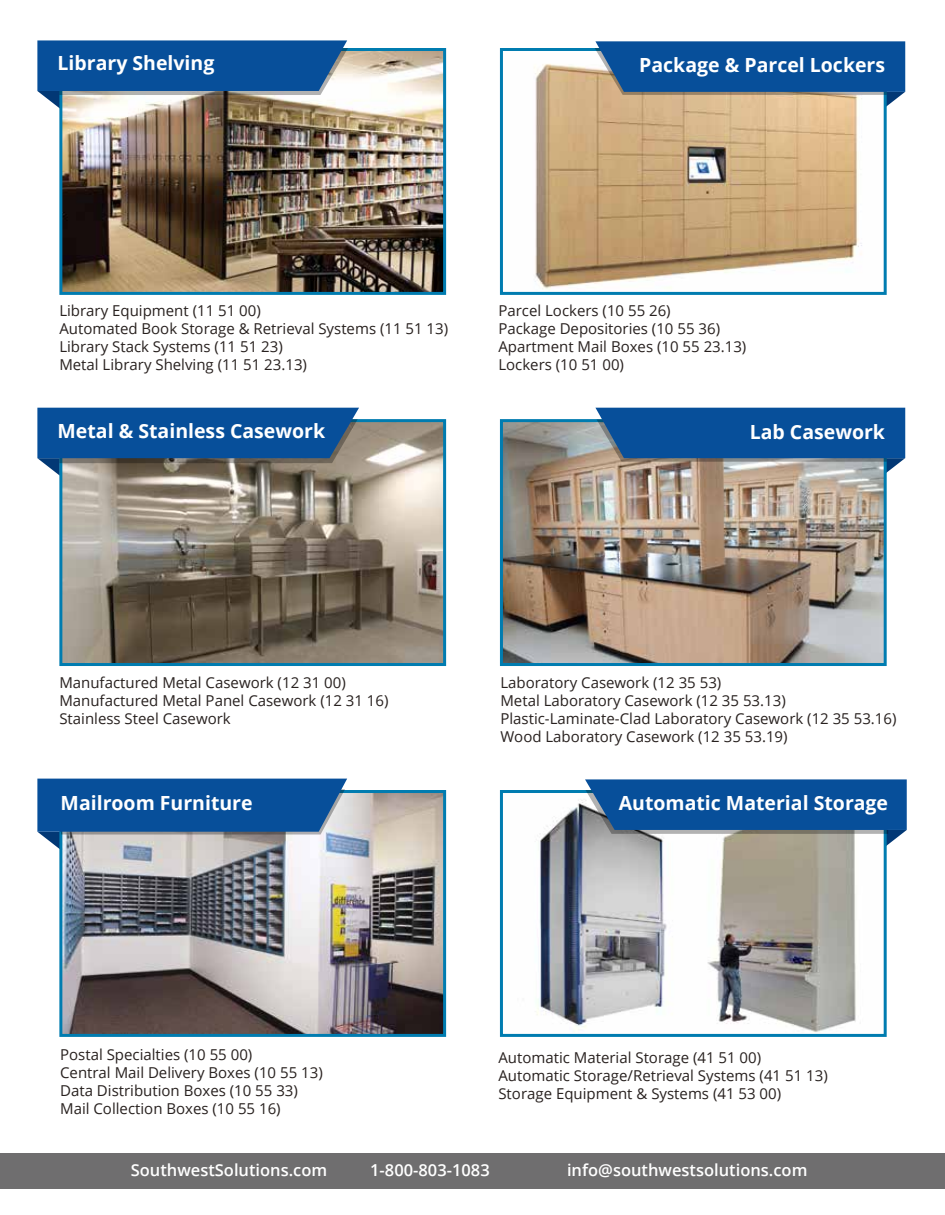
<style>
.page{position:relative;width:945px;height:1215px;background:#fff}
.page>*{position:absolute;margin:0;border:0;box-sizing:border-box;transform-origin:0 0}
.t1{font:700 19.5px "Open Sans";color:#fff}
.t2{font:600 16.5px "Open Sans";color:#fff}
.t3{font:15px/18px "Open Sans";color:#28211f}
</style>
<div class="page">
<img style="left:504px;top:423px;width:379px;height:239px">
<div style="left:500px;top:419px;width:387px;height:247px;border:3px solid #007cb0"></div>
<img style="left:534px;top:64px;width:328px;height:226px">
<div style="left:500px;top:48px;width:387px;height:247px;border:3px solid #007cb0"></div>
<img style="left:63px;top:52px;width:379px;height:239px">
<div style="left:59px;top:48px;width:387px;height:247px;border:3px solid #007cb0"></div>
<img style="left:63px;top:423px;width:379px;height:239px">
<div style="left:59px;top:419px;width:387px;height:247px;border:3px solid #007cb0"></div>
<img style="left:63px;top:794px;width:379px;height:239px">
<div style="left:59px;top:790px;width:387px;height:247px;border:3px solid #007cb0"></div>
<svg style="left:37px;top:40px;width:312px;height:69px;background:#4071a2"></svg>
<svg style="left:37px;top:408px;width:322px;height:68px;background:#2a5b8c"></svg>
<svg style="left:37px;top:779px;width:312px;height:70px;background:#3a6ea5"></svg>
<svg style="left:595px;top:41px;width:310px;height:68px;background:#426e9a"></svg>
<svg style="left:595px;top:408px;width:310px;height:67px;background:#36679a"></svg>
<div style="left:0;top:1153px;width:945px;height:35px;background:#6f6e6f"></div>
<img style="left:536px;top:800px;width:320px;height:233px">
<div style="left:500px;top:790px;width:387px;height:247px;border:3px solid #007cb0"></div>
<svg style="left:585px;top:779px;width:322px;height:68px;background:#386b9f"></svg>
<h1 class="t1" style="left:58px;top:50px;width:158px">Library Shelving</h1>
<h1 class="t1" style="left:639px;top:51px;width:247px">Package &amp; Parcel Lockers</h1>
<p class="t3" style="left:59px;top:301px;width:390px">Library Equipment (11 51 00)<br>Automated Book Storage &amp; Retrieval Systems (11 51 13)<br>Library Stack Systems (11 51 23)<br>Metal Library Shelving (11 51 23.13)</p>
<h1 class="t1" style="left:58px;top:417px;width:269px">Metal &amp; Stainless Casework</h1>
<p class="t3" style="left:498px;top:301px;width:250px">Parcel Lockers (10 55 26)<br>Package Depositories (10 55 36)<br>Apartment Mail Boxes (10 55 23.13)<br>Lockers (10 51 00)</p>
<h1 class="t1" style="left:750px;top:419px;width:137px">Lab Casework</h1>
<p class="t3" style="left:59px;top:673px;width:331px">Manufactured Metal Casework (12 31 00)<br>Manufactured Metal Panel Casework (12 31 16)<br>Stainless Steel Casework</p>
<h1 class="t1" style="left:61px;top:789px;width:194px">Mailroom Furniture</h1>
<p class="t3" style="left:500px;top:673px;width:398px">Laboratory Casework (12 35 53)<br>Metal Laboratory Casework (12 35 53.13)<br>Plastic-Laminate-Clad Laboratory Casework (12 35 53.16)<br>Wood Laboratory Casework (12 35 53.19)</p>
<h1 class="t1" style="left:619px;top:789px;width:271px">Automatic Material Storage</h1>
<p class="t3" style="left:60px;top:1045px;width:264px">Postal Specialties (10 55 00)<br>Central Mail Delivery Boxes (10 55 13)<br>Data Distribution Boxes (10 55 33)<br>Mail Collection Boxes (10 55 16)</p>
<p class="t3" style="left:498px;top:1048px;width:331px">Automatic Material Storage (41 51 00)<br>Automatic Storage/Retrieval Systems (41 51 13)<br>Storage Equipment &amp; Systems (41 53 00)</p>
<p class="t2" style="left:131px;top:1159px;width:198px">SouthwestSolutions.com</p>
<p class="t2" style="left:370px;top:1159px;width:121px">1-800-803-1083</p>
<p class="t2" style="left:567px;top:1159px;width:242px">info@southwestsolutions.com</p>
</div>
